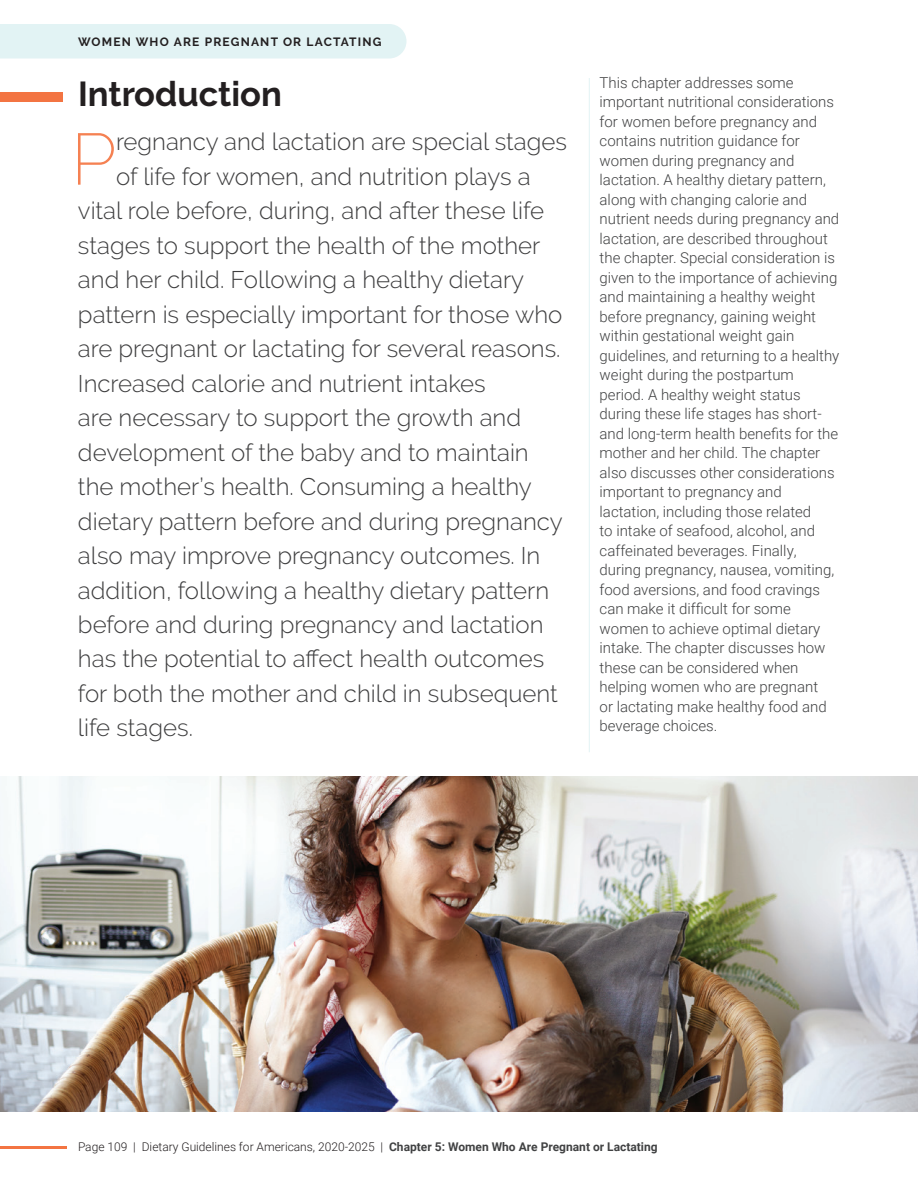
<style>
.page{position:relative;width:918px;height:1188px;background:#fff}
.page>*{position:absolute;margin:0;border:0;box-sizing:border-box;transform-origin:0 0}
.t1{font:200 72.6px "Raleway";color:#f58152}
.t2{font:700 34.5px "Raleway";color:#231f20}
.t3{font:300 24px "Raleway";color:#3e3e3f}
.t4{font:300 15px/19.5px "Roboto";color:#414243}
.t5{font:300 12px "Roboto";color:#231f20}
.t6{font:700 12px "Raleway";letter-spacing:.1em;color:#231f20}
.s1{font-weight:700;color:#414243}
</style>
<div class="page">
<div style="left:0;top:24px;width:406px;height:34px;background:#e2f3f4"></div>
<hr style="left:0;top:1146px;width:68px;height:2px;background:#f37442">
<div style="left:0;top:92px;width:63px;height:10px;background:#f37442"></div>
<img style="left:0;top:776px;width:918px;height:336px">
<hr style="left:589px;top:78px;width:1px;height:674px;background:#e2f3f4">
<p class="t6" style="left:78px;top:35px;width:305px">WOMEN WHO ARE PREGNANT OR LACTATING</p>
<h2 class="t2" style="left:78px;top:74px;width:205px">Introduction</h2>
<h1 class="t1" style="left:71px;top:117px;width:47px">P</h1>
<h3 class="t3" style="left:116px;top:128px;width:453px">regnancy and lactation are special stages</h3>
<h3 class="t3" style="left:116px;top:162px;width:416px">of life for women, and nutrition plays a</h3>
<h3 class="t3" style="left:78px;top:197px;width:468px">vital role before, during, and after these life</h3>
<h3 class="t3" style="left:78px;top:231px;width:464px">stages to support the health of the mother</h3>
<h3 class="t3" style="left:78px;top:266px;width:448px">and her child. Following a healthy dietary</h3>
<h3 class="t3" style="left:78px;top:300px;width:486px">pattern is especially important for those who</h3>
<h3 class="t3" style="left:78px;top:335px;width:484px">are pregnant or lactating for several reasons.</h3>
<h3 class="t3" style="left:78px;top:369px;width:409px">Increased calorie and nutrient intakes</h3>
<h3 class="t3" style="left:78px;top:404px;width:445px">are necessary to support the growth and</h3>
<h3 class="t3" style="left:78px;top:438px;width:452px">development of the baby and to maintain</h3>
<h3 class="t3" style="left:78px;top:473px;width:455px">the mother’s health. Consuming a healthy</h3>
<h3 class="t3" style="left:78px;top:507px;width:486px">dietary pattern before and during pregnancy</h3>
<h3 class="t3" style="left:78px;top:542px;width:464px">also may improve pregnancy outcomes. In</h3>
<h3 class="t3" style="left:78px;top:576px;width:473px">addition, following a healthy dietary pattern</h3>
<h3 class="t3" style="left:78px;top:611px;width:467px">before and during pregnancy and lactation</h3>
<h3 class="t3" style="left:78px;top:645px;width:468px">has the potential to affect health outcomes</h3>
<h3 class="t3" style="left:78px;top:680px;width:481px">for both the mother and child in subsequent</h3>
<h3 class="t3" style="left:78px;top:714px;width:116px">life stages.</h3>
<p class="t4" style="left:600px;top:72px;width:241px">This chapter addresses some important nutritional considerations for women before pregnancy and contains nutrition guidance for women during pregnancy and lactation. A healthy dietary pattern, along with changing calorie and nutrient needs during pregnancy and lactation, are described throughout the chapter. Special consideration is given to the importance of achieving and maintaining a healthy weight before pregnancy, gaining weight within gestational weight gain guidelines, and returning to a healthy weight during the postpartum period. A healthy weight status during these life stages has short&shy;and long-term health benefits for the mother and her child. The chapter also discusses other considerations important to pregnancy and lactation, including those related<br>to intake of seafood, alcohol, and caffeinated beverages. Finally, during pregnancy, nausea, vomiting, food aversions, and food cravings can make it difficult for some women to achieve optimal dietary intake. The chapter discusses how these can be considered when helping women who are pregnant<br>or lactating make healthy food and beverage choices.</p>
<p class="t5" style="left:78px;top:1138px;width:581px">Page 109 | Dietary Guidelines for Americans, 2020-2025 | <span class="s1">Chapter 5: Women Who Are Pregnant or Lactating</span></p>
</div>
